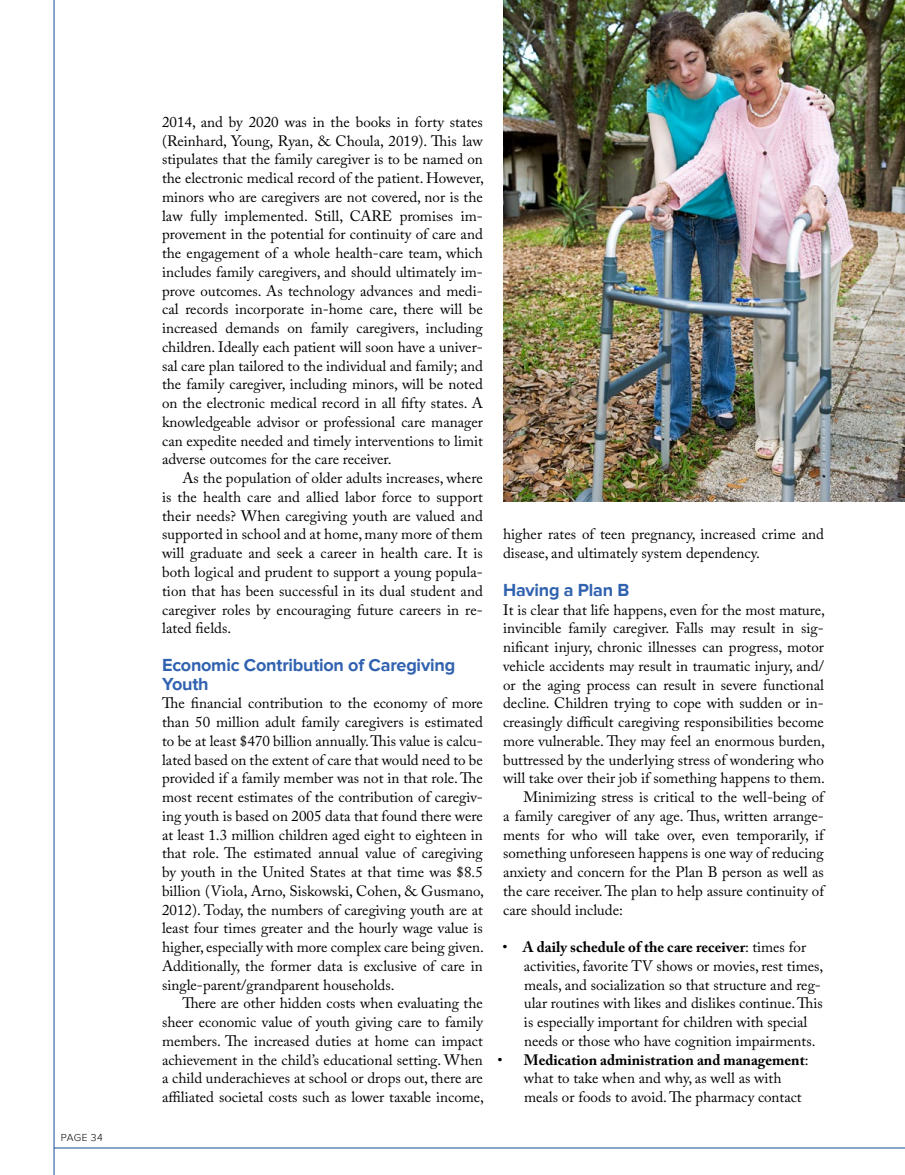
<style>
.page{position:relative;width:905px;height:1175px;background:#fff}
.page>*{position:absolute;margin:0;border:0;box-sizing:border-box;transform-origin:0 0}
.Subhead{font:700 18px/18.8px "Proxima Nova";letter-spacing:-.015em;color:#3062b0}
.body_copy_first{font:15px/18.8px "Adobe Caslon Pro";color:#000;text-align:justify}
.Body_copy{font:15px/18.8px "Adobe Caslon Pro";color:#000;text-align:justify}
.t1{font:300 10.5px "Proxima Nova";letter-spacing:.035em;color:#000}
.s1{font-weight:700}
</style>
<div class="page">
<img style="left:503px;top:0;width:401px;height:502px">
<hr style="left:54px;top:0;width:1px;height:1174px;background:#174a98">
<hr style="left:54px;top:1147px;width:850px;height:1px;background:#174a98">
<p class="t1" style="left:61px;top:1131px;width:44px">PAGE 34</p>
<p class="body_copy_first" style="left:162px;top:112px;width:323px">2014, and by 2020 was in the books in forty states (Reinhard, Young, Ryan, &amp; Choula, 2019). This law stipulates that the family caregiver is to be named on the electronic medical record of the patient. However, minors who are caregivers are not covered, nor is the law fully implemented. Still, CARE promises im&shy;provement in the potential for continuity of care and the engagement of a whole health-care team, which includes family caregivers, and should ultimately im&shy;prove outcomes. As technology advances and medi&shy;cal records incorporate in-home care, there will be increased demands on family caregivers, including children. Ideally each patient will soon have a univer&shy;sal care plan tailored to the individual and family; and the family caregiver, including minors, will be noted on the electronic medical record in all fifty states. A knowledgeable advisor or professional care manager can expedite needed and timely interventions to limit adverse outcomes for the care receiver.</p>
<p class="Body_copy" style="left:162px;top:468px;width:322px;text-indent:20px">As the population of older adults increases, where is the health care and allied labor force to support their needs? When caregiving youth are valued and supported in school and at home, many more of them will graduate and seek a career in health care. It is both logical and prudent to support a young popula&shy;tion that has been successful in its dual student and caregiver roles by encouraging future careers in re&shy;lated fields.</p>
<p class="Subhead" style="left:162px;top:656px;width:294px">Economic Contribution of Caregiving<br>Youth</p>
<p class="body_copy_first" style="left:162px;top:693px;width:323px">The financial contribution to the economy of more than 50 million adult family caregivers is estimated to be at least $470 billion annually. This value is calcu&shy;lated based on the extent of care that would need to be provided if a family member was not in that role. The most recent estimates of the contribution of caregiv&shy;ing youth is based on 2005 data that found there were at least 1.3 million children aged eight to eighteen in that role. The estimated annual value of caregiving by youth in the United States at that time was $8.5 billion (Viola, Arno, Siskowski, Cohen, &amp; Gusmano, 2012). Today, the numbers of caregiving youth are at least four times greater and the hourly wage value is higher, especially with more complex care being given.<br>Additionally, the former data is exclusive of care in single-parent/grandparent households.</p>
<p class="Body_copy" style="left:162px;top:993px;width:323px;text-indent:20px">There are other hidden costs when evaluating the sheer economic value of youth giving care to family members. The increased duties at home can impact achievement in the child’s educational setting. When a child underachieves at school or drops out, there are affiliated societal costs such as lower taxable income,</p>
<p class="Body_copy" style="left:503px;top:525px;width:322px">higher rates of teen pregnancy, increased crime and disease, and ultimately system dependency.</p>
<p class="Subhead" style="left:503px;top:581px;width:128px">Having a Plan B</p>
<p class="body_copy_first" style="left:503px;top:600px;width:323px">It is clear that life happens, even for the most mature, invincible family caregiver. Falls may result in sig&shy;nificant injury, chronic illnesses can progress, motor vehicle accidents may result in traumatic injury, and/ or the aging process can result in severe functional decline. Children trying to cope with sudden or in&shy;creasingly difficult caregiving responsibilities become more vulnerable. They may feel an enormous burden, buttressed by the underlying stress of wondering who will take over their job if something happens to them.</p>
<p class="Body_copy" style="left:503px;top:787px;width:322px;text-indent:20px">Minimizing stress is critical to the well-being of a family caregiver of any age. Thus, written arrange&shy;ments for who will take over, even temporarily, if something unforeseen happens is one way of reducing anxiety and concern for the Plan B person as well as the care receiver. The plan to help assure continuity of care should include:</p>
<p class="body_copy_first" style="left:524px;top:937px;width:301px;text-align:left;text-indent:-21px">• <span class="s1">A daily schedule of the care receiver</span>: times for activities, favorite TV shows or movies, rest times, meals, and socialization so that structure and reg&shy;ular routines with likes and dislikes continue. This is especially important for children with special needs or those who have cognition impairments.</p>
<p class="body_copy_first" style="left:524px;top:1050px;width:286px;text-align:left;text-indent:-27px">• <span class="s1">Medication administration and management</span>: what to take when and why, as well as with meals or foods to avoid. The pharmacy contact</p>
</div>
